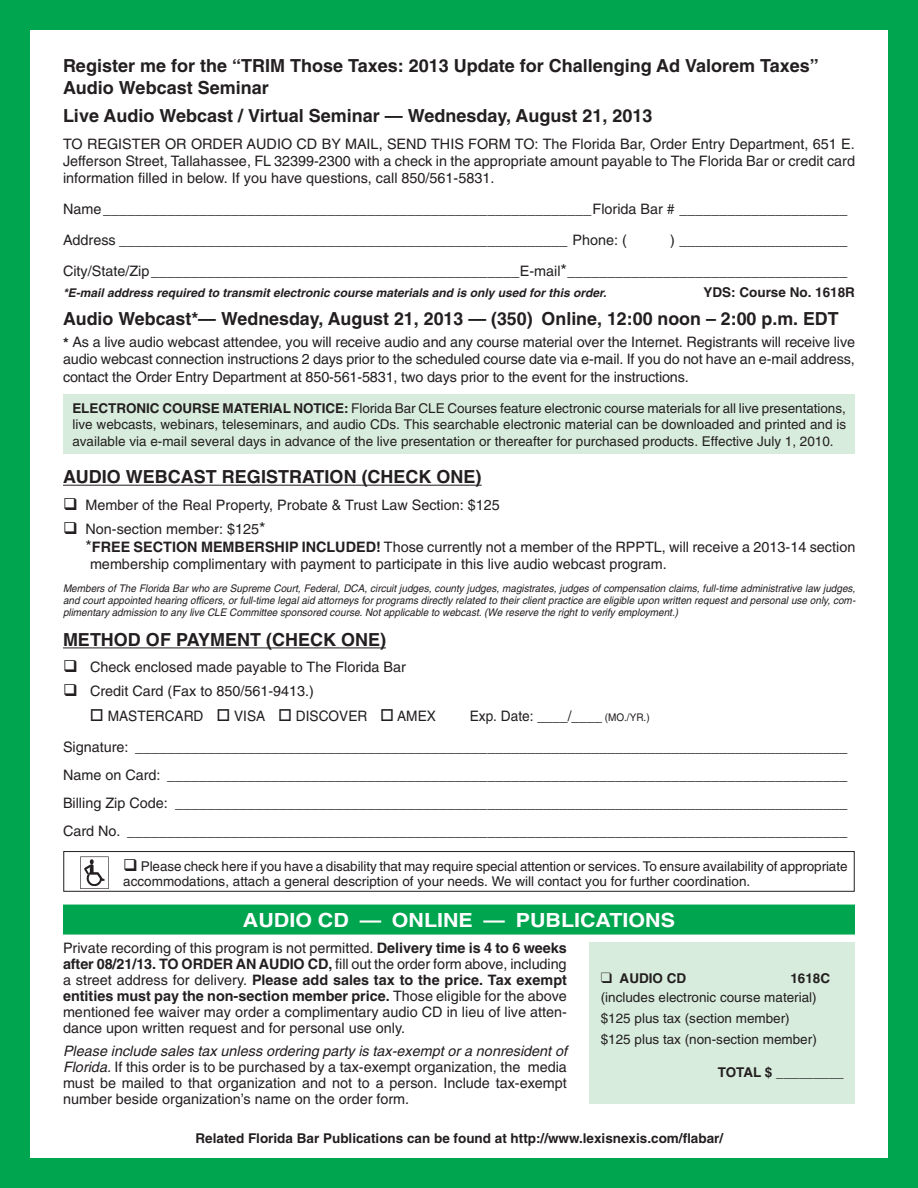
<style>
.page{position:relative;width:918px;height:1188px;background:#fff}
.page>*{position:absolute;margin:0;border:0;box-sizing:border-box;transform-origin:0 0}
.t1{font:700 19.5px "Helvetica";color:#fff;scale:1.1 1}
.t2{font:700 18px/21.6px "Helvetica";color:#231f20}
.t3{font:14.4px/15.9px "Helvetica";color:#231f20;text-align:justify}
.t4{font:14.4px/30.8px "Helvetica";color:#231f20;scale:.95 1}
.t5{font:13.5px/21px "Helvetica";color:#231f20}
.t6{font:700 13.5px "Helvetica";color:#231f20}
.t7{font:italic 700 12px "Helvetica";color:#231f20}
.t8{font:italic 10.5px/12px "Helvetica";color:#231f20;text-align:justify;scale:.95 1}
.s1{font-size:16.5px}
.s2{font-weight:700}
.s3{font-size:10.5px}
.s4{font-style:italic}
</style>
<div class="page">
<div style="left:63px;top:394px;width:792px;height:60px;background:#d8ecdd"></div>
<div style="left:63px;top:905px;width:792px;height:30px;background:#00a54f"></div>
<div style="left:590px;top:942px;width:265px;height:162px;background:#d8ecdd"></div>
<hr style="left:63px;top:485px;width:419px;height:1px;background:#231f20">
<hr style="left:63px;top:647px;width:323px;height:1px;background:#231f20">
<div style="left:0;top:0;width:918px;height:1188px;border:30px solid #00a54f"></div>
<div style="left:63px;top:851px;width:792px;height:41px;border:1px solid #231f20"></div>
<img style="left:80px;top:856px;width:29px;height:33px">
<p class="t2" style="left:63px;top:55px;width:757px">Register me for the “TRIM Those Taxes: 2013 Update for Challenging Ad Valorem Taxes”<br>Audio Webcast Seminar</p>
<p class="t2" style="left:63px;top:105px;width:591px">Live Audio Webcast / Virtual Seminar — Wednesday, August 21, 2013</p>
<p class="t3" style="left:63px;top:135px;width:794px;line-height:17.2px">TO REGISTER OR ORDER AUDIO CD BY MAIL, SEND THIS FORM TO: The Florida Bar, Order Entry Department, 651 E.<br>Jefferson Street, Tallahassee, FL 32399-2300 with a check in the appropriate amount payable to The Florida Bar or credit card information filled in below. If you have questions, call 850/561-5831.</p>
<p class="t3" style="left:63px;top:194px;width:786px;line-height:30.8px">Name_____________________________________________________________Florida Bar # _____________________<br>Address ________________________________________________________ Phone: (</p>
<p class="t3" style="left:63px;top:224px;width:786px;line-height:30.8px;text-align:right">) _____________________<br>City/State/Zip______________________________________________E-mail<span class="s1">*</span>___________________________________</p>
<p class="t7" style="left:63px;top:285px;width:545px">*E-mail address required to transmit electronic course materials and is only used for this order.</p>
<p class="t6" style="left:703px;top:284px;width:153px">YDS: Course No. 1618R</p>
<p class="t2" style="left:63px;top:308px;width:777px">Audio Webcast*— Wednesday, August 21, 2013 — (350) Online, 12:00 noon – 2:00 p.m. EDT</p>
<p class="t3" style="left:63px;top:333px;width:794px;line-height:17.2px"><span class="s2">*</span> As a live audio webcast attendee, you will receive audio and any course material over the Internet. Registrants will receive live audio webcast connection instructions 2 days prior to the scheduled course date via e-mail. If you do not have an e-mail address, contact the Order Entry Department at 850-561-5831, two days prior to the event for the instructions.</p>
<p class="t5" style="left:72px;top:400px;width:775px;line-height:16.2px;text-align:justify"><span class="s2">ELECTRONIC COURSE MATERIAL NOTICE:</span> Florida Bar CLE Courses feature electronic course materials for all live presentations, live webcasts, webinars, teleseminars, and audio CDs. This searchable electronic material can be downloaded and printed and is available via e-mail several days in advance of the live presentation or thereafter for purchased products. Effective July 1, 2010.</p>
<p class="t2" style="left:63px;top:466px;width:420px">AUDIO WEBCAST REGISTRATION (CHECK ONE)</p>
<p class="t3" style="left:63px;top:497px;width:438px">❑ Member of the Real Property, Probate &amp; Trust Law Section: $125</p>
<p class="t3" style="left:63px;top:521px;width:204px">❑ Non-section member: $125<span class="s1">*</span></p>
<p class="t3" style="left:86px;top:539px;width:771px"><span class="s1">*</span><span class="s2">FREE SECTION MEMBERSHIP INCLUDED!</span> Those currently not a member of the RPPTL, will receive a 2013-14 section</p>
<p class="t3" style="left:90px;top:556px;width:578px">membership complimentary with payment to participate in this live audio webcast program.</p>
<p class="t8" style="left:63px;top:582px;width:836px">Members of The Florida Bar who are Supreme Court, Federal, DCA, circuit judges, county judges, magistrates, judges of compensation claims, full-time administrative law judges, and court appointed hearing officers, or full-time legal aid attorneys for programs directly related to their client practice are eligible upon written request and personal use only, com&shy;plimentary admission to any live CLE Committee sponsored course. Not applicable to webcast. (We reserve the right to verify employment.)</p>
<p class="t2" style="left:63px;top:629px;width:325px">METHOD OF PAYMENT (CHECK ONE)</p>
<p class="t3" style="left:63px;top:659px;width:344px">❑ Check enclosed made payable to The Florida Bar</p>
<p class="t3" style="left:63px;top:683px;width:253px">❑ Credit Card (Fax to 850/561-9413.)</p>
<p class="t4" style="left:90px;top:701px;width:366px">□ MASTERCARD □ VISA □ DISCOVER □ AMEX</p>
<p class="t4" style="left:63px;top:701px;width:827px;text-indent:407px">Exp. Date: ____/____ <span class="s3">(MO./YR.)<br></span>Signature: _________________________________________________________________________________________</p>
<p class="t3" style="left:63px;top:761px;width:786px;line-height:27.8px">Name on Card: _____________________________________________________________________________________ Billing Zip Code: ____________________________________________________________________________________ Card No. __________________________________________________________________________________________</p>
<p class="t5" style="left:123px;top:858px;width:726px;line-height:15px">❑ Please check here if you have a disability that may require special attention or services. To ensure availability of appropriate accommodations, attach a general description of your needs. We will contact you for further coordination.</p>
<h1 class="t1" style="left:243px;top:908px;width:394px">AUDIO CD — ONLINE — PUBLICATIONS</h1>
<p class="t3" style="left:63px;top:940px;width:506px">Private recording of this program is not permitted. <span class="s2">Delivery time is 4 to 6 weeks after 08/21/13. TO ORDER AN AUDIO CD,</span> fill out the order form above, including a street address for delivery. <span class="s2">Please add sales tax to the price. Tax exempt entities must pay the non-section member price.</span> Those eligible for the above mentioned fee waiver may order a complimentary audio CD in lieu of live atten&shy;dance upon written request and for personal use only.</p>
<p class="t3" style="left:63px;top:1043px;width:506px"><span class="s4">Please include sales tax unless ordering party is tax-exempt or a nonresident of Florida.</span> If this order is to be purchased by a tax-exempt organization, the media must be mailed to that organization and not to a person. Include tax-exempt number beside organization’s name on the order form.</p>
<p class="t6" style="left:601px;top:970px;width:87px">❑ AUDIO CD</p>
<p class="t6" style="left:790px;top:970px;width:41px">1618C</p>
<p class="t5" style="left:601px;top:987px;width:218px">(includes electronic course material) $125 plus tax (section member) $125 plus tax (non-section member)</p>
<p class="t6" style="left:718px;top:1064px;width:128px">TOTAL $ _________</p>
<p class="t6" style="left:196px;top:1130px;width:529px">Related Florida Bar Publications can be found at http://www.lexisnexis.com/flabar/</p>
</div>
